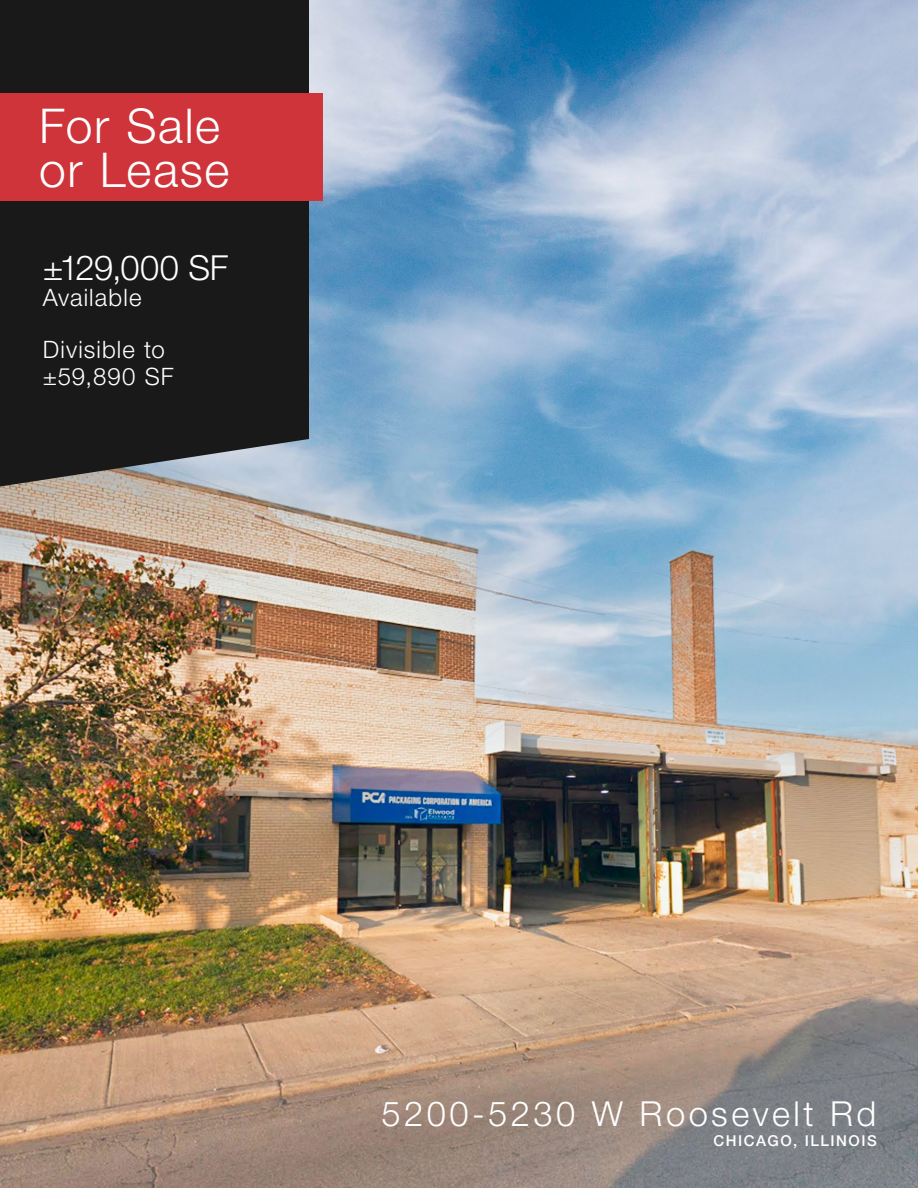
<style>
.page{position:relative;width:918px;height:1188px;background:#fff}
.page>*{position:absolute;margin:0;border:0;box-sizing:border-box;transform-origin:0 0}
.t1{font:300 48px/43.5px "Helvetica Neue LT Std";letter-spacing:.035em;color:#fff}
.t2{font:300 34.5px "Helvetica Neue LT Std";letter-spacing:.1em;color:#fff}
.t3{font:300 24px/52.5px "Helvetica Neue LT Std";letter-spacing:.045em;color:#fff}
.t4{font:500 15px "Helvetica Neue LT Std";letter-spacing:.1em;color:#fff}
</style>
<div class="page">
<img style="left:0;top:0;width:918px;height:1188px">
<div style="left:0;top:0;width:309px;height:487px;background:#191919"></div>
<div style="left:0;top:93px;width:322px;height:107px;background:#ce343a"></div>
<h1 class="t1" style="left:39px;top:103px;width:192px">For Sale or Lease</h1>
<p class="t2" style="left:43px;top:246px;width:187px">±129,000 SF</p>
<p class="t3" style="left:43px;top:271px;width:124px">Available<br>Divisible to</p>
<p class="t3" style="left:43px;top:349px;width:133px">±59,890 SF</p>
<p class="t2" style="left:382px;top:1093px;width:496px">5200-5230 W Roosevelt Rd</p>
<p class="t4" style="left:713px;top:1132px;width:165px">CHICAGO, ILLINOIS</p>
</div>
